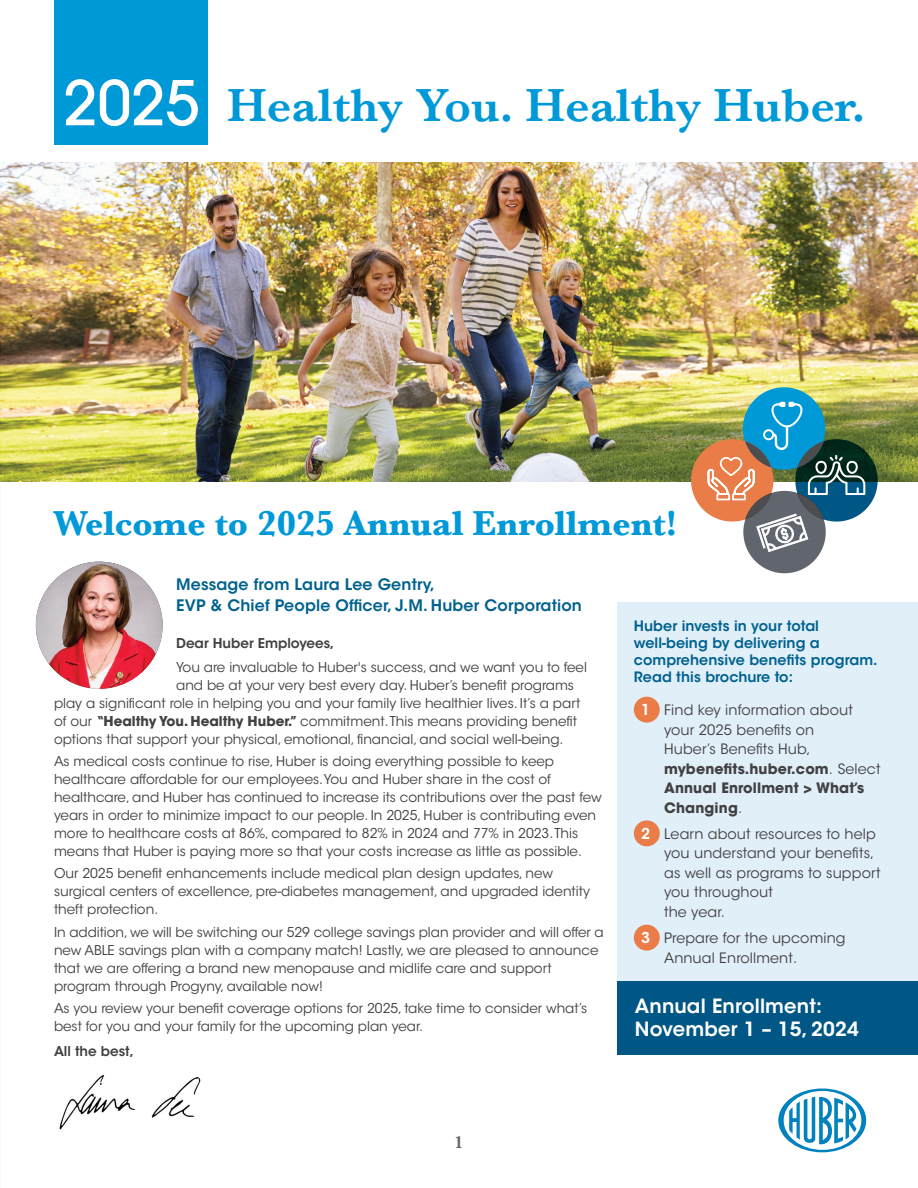
<style>
.page{position:relative;width:918px;height:1188px;background:#fff}
.page>*{position:absolute;margin:0;border:0;box-sizing:border-box;transform-origin:0 0}
.t1{font:500 61.2px "ITC Avant Garde Pro";color:#fff}
.t2{font:600 48.15px "Baskerville";color:#0099d8}
.t3{font:700 36px "Baskerville";color:#0099d8}
.t4{font:600 19.5px/23.4px "ITC Avant Garde Std";letter-spacing:.01em;color:#fff}
.t5{font:600 18px "Baskerville";color:#60656e}
.t6{font:600 15.75px/21px "ITC Avant Garde Std";letter-spacing:.01em;color:#00618f}
.t7{font:14.25px/19.5px "ITC Avant Garde Std";letter-spacing:.01em;color:#414042}
.t8{font:600 14.25px/17.1px "ITC Avant Garde Std";letter-spacing:.005em;color:#00618f}
.t9{font:13.5px/18px "ITC Avant Garde Std";color:#414042}
.t10{font:600 13.5px "ITC Avant Garde Std";color:#414042}
.s1{font-weight:700}
.s2{font-weight:600;font-size:15px;color:#fff}
</style>
<div class="page">
<img style="left:59px;top:1074px;width:142px;height:56px">
<div style="left:618px;top:602px;width:300px;height:384px;background:#e1eff9"></div>
<svg style="left:778px;top:1089px;width:88px;height:63px"></svg>
<img style="left:0;top:162px;width:918px;height:320px">
<div style="left:634px;top:697px;width:26px;height:26px;background:#ea7d47;border-radius:50%"></div>
<div style="left:634px;top:820px;width:26px;height:26px;background:#ea7d47;border-radius:50%"></div>
<div style="left:634px;top:925px;width:26px;height:26px;background:#ea7d47;border-radius:50%"></div>
<div style="left:54px;top:0;width:153px;height:145px;background:#0099d8"></div>
<div style="left:618px;top:981px;width:300px;height:73px;background:#005785"></div>
<img style="left:687px;top:383px;width:195px;height:191px">
<img style="left:36px;top:562px;width:127px;height:127px;border-radius:63px">
<h1 class="t1" style="left:64px;top:64px;width:137px">2025</h1>
<h2 class="t2" style="left:227px;top:71px;width:639px">Healthy You. Healthy Huber.</h2>
<h3 class="t3" style="left:54px;top:498px;width:625px">Welcome to 2025 Annual Enrollment!</h3>
<p class="t6" style="left:176px;top:574px;width:407px">Message from Laura Lee Gentry,<br>EVP &amp; Chief People Officer, J.M. Huber Corporation</p>
<p class="t10" style="left:176px;top:635px;width:160px">Dear Huber Employees,</p>
<p class="t9" style="left:176px;top:658px;width:412px">You are invaluable to Huber's success, and we want you to feel</p>
<p class="t9" style="left:176px;top:676px;width:399px">and be at your very best every day. Huber’s benefit programs</p>
<p class="t9" style="left:54px;top:694px;width:528px">play a significant role in helping you and your family live healthier lives. It’s a part</p>
<p class="t9" style="left:54px;top:712px;width:525px">of our <span class="s1">“Healthy You. Healthy Huber.”</span> commitment. This means providing benefit</p>
<p class="t9" style="left:54px;top:730px;width:511px">options that support your physical, emotional, financial, and social well-being.</p>
<p class="t9" style="left:54px;top:752px;width:549px">As medical costs continue to rise, Huber is doing everything possible to keep healthcare affordable for our employees. You and Huber share in the cost of healthcare, and Huber has continued to increase its contributions over the past few years in order to minimize impact to our people. In 2025, Huber is contributing even more to healthcare costs at 86%, compared to 82% in 2024 and 77% in 2023. This means that Huber is paying more so that your costs increase as little as possible.</p>
<p class="t9" style="left:54px;top:865px;width:537px">Our 2025 benefit enhancements include medical plan design updates, new surgical centers of excellence, pre-diabetes management, and upgraded identity theft protection.</p>
<p class="t9" style="left:54px;top:923px;width:551px">In addition, we will be switching our 529 college savings plan provider and will offer a new ABLE savings plan with a company match! Lastly, we are pleased to announce that we are offering a brand new menopause and midlife care and support program through Progyny, available now!</p>
<p class="t9" style="left:54px;top:999px;width:535px">As you review your benefit coverage options for 2025, take time to consider what’s best for you and your family for the upcoming plan year.</p>
<p class="t10" style="left:54px;top:1042px;width:81px">All the best,</p>
<p class="t8" style="left:634px;top:617px;width:245px">Huber invests in your total well-being by delivering a comprehensive benefits program.<br>Read this brochure to:</p>
<p class="t7" style="left:664px;top:700px;width:218px;text-indent:-23px"><span class="s2">1</span> Find key information about your 2025 benefits on<br>Huber’s Benefits Hub, <span class="s1">mybenefits.huber.com</span>. Select<br><span class="s1">Annual Enrollment &gt; What’s<br>Changing</span>.</p>
<p class="t7" style="left:664px;top:824px;width:218px;text-indent:-23px"><span class="s2">2</span> Learn about resources to help you understand your benefits, as well as programs to support you throughout<br>the year.</p>
<p class="t7" style="left:664px;top:928px;width:183px;text-indent:-23px"><span class="s2">3</span> Prepare for the upcoming<br>Annual Enrollment.</p>
<h3 class="t4" style="left:635px;top:994px;width:225px">Annual Enrollment:<br>November 1 – 15, 2024</h3>
<h3 class="t5" style="left:454px;top:1129px;width:10px">1</h3>
</div>
